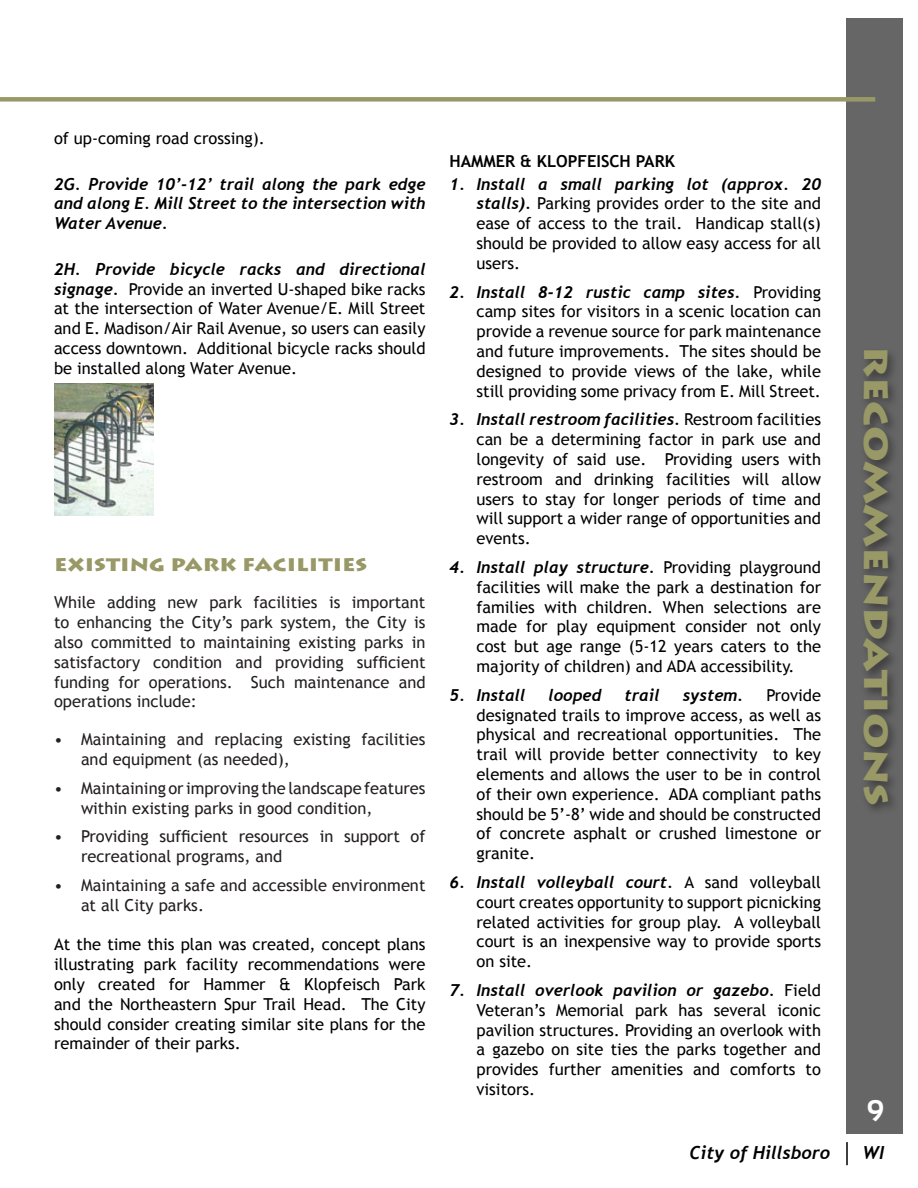
<style>
.page{position:relative;width:918px;height:1188px;background:#fff}
.page>*{position:absolute;margin:0;border:0;box-sizing:border-box;transform-origin:0 0}
.Hdr_Arial_20pt_White{font:900 33px "Lithos Pro";letter-spacing:-.005em;color:#999967;scale:1.2 1}
.t1{font:700 30px "Sansation";color:#fff}
.t2{font:900 18px "Lithos Pro";color:#999967;scale:1.2 1}
.t3{font:italic 700 18px "Trebuchet";color:#000}
.t4{font:16.5px/19.8px "Trebuchet MS";color:#000;text-align:justify}
.t5{font:16.5px/19.8px "Trebuchet MS";color:#231f20}
.t6{font:italic 700 16.5px/19.8px "Trebuchet";color:#000;text-align:justify}
.t7{font:700 16.5px "Trebuchet MS";color:#000}
.s1{font-family:"Trebuchet";font-weight:700;font-style:italic}
</style>
<div class="page">
<div style="left:847px;top:18px;width:56px;height:1116px;background:#666"></div>
<div style="left:859px;top:347px;width:41px;height:470px;background:#231f20;opacity:.6"></div>
<img style="left:54px;top:383px;width:100px;height:132px">
<hr style="left:846px;top:1142px;width:2px;height:23px;background:#000">
<div style="left:0;top:97px;width:875px;height:5px;background:#999967"></div>
<p class="t4" style="left:54px;top:129px;width:212px">of up-coming road crossing).</p>
<p class="t6" style="left:54px;top:174px;width:373px">2G. Provide 10’-12’ trail along the park edge and along E. Mill Street to the intersection with Water Avenue.</p>
<p class="t4" style="left:54px;top:259px;width:373px"><span class="s1">2H. Provide bicycle racks and directional signage.</span> Provide an inverted U-shaped bike racks at the intersection of Water Avenue/E. Mill Street and E. Madison/Air Rail Avenue, so users can easily access downtown. Additional bicycle racks should be installed along Water Avenue.</p>
<p class="t2" style="left:54px;top:553px;width:263px">EXISTING PARK FACILITIES</p>
<p class="t5" style="left:54px;top:593px;width:373px;text-align:justify">While adding new park facilities is important to enhancing the City’s park system, the City is also committed to maintaining existing parks in satisfactory condition and providing sufficient funding for operations. Such maintenance and operations include:</p>
<p class="t5" style="left:81px;top:730px;width:346px;text-indent:-27px">• Maintaining and replacing existing facilities and equipment (as needed),</p>
<p class="t5" style="left:81px;top:778px;width:346px;text-indent:-27px">• Maintaining or improving the landscape features within existing parks in good condition,</p>
<p class="t5" style="left:81px;top:827px;width:346px;text-indent:-27px">• Providing sufficient resources in support of recreational programs, and</p>
<p class="t5" style="left:81px;top:876px;width:346px;text-indent:-27px">• Maintaining a safe and accessible environment at all City parks.</p>
<p class="t4" style="left:54px;top:935px;width:373px">At the time this plan was created, concept plans illustrating park facility recommendations were only created for Hammer &amp; Klopfeisch Park and the Northeastern Spur Trail Head. The City should consider creating similar site plans for the remainder of their parks.</p>
<p class="t7" style="left:450px;top:151px;width:227px">HAMMER &amp; KLOPFEISCH PARK</p>
<p class="t4" style="left:477px;top:174px;width:346px;text-indent:-27px"><span class="s1">1. Install a small parking lot (approx. 20 stalls).</span> Parking provides order to the site and ease of access to the trail. Handicap stall(s) should be provided to allow easy access for all users.</p>
<p class="t4" style="left:477px;top:282px;width:346px;text-indent:-27px"><span class="s1">2. Install 8-12 rustic camp sites.</span> Providing camp sites for visitors in a scenic location can provide a revenue source for park maintenance and future improvements. The sites should be designed to provide views of the lake, while still providing some privacy from E. Mill Street.</p>
<p class="t4" style="left:477px;top:410px;width:346px;text-indent:-27px"><span class="s1">3. Install restroom facilities.</span> Restroom facilities can be a determining factor in park use and longevity of said use. Providing users with restroom and drinking facilities will allow users to stay for longer periods of time and will support a wider range of opportunities and events.</p>
<p class="t4" style="left:477px;top:558px;width:346px;text-indent:-27px"><span class="s1">4. Install play structure.</span> Providing playground facilities will make the park a destination for families with children. When selections are made for play equipment consider not only cost but age range (5-12 years caters to the majority of children) and ADA accessibility.</p>
<p class="t6" style="left:450px;top:685px;width:78px">5. Install</p>
<p class="t6" style="left:549px;top:685px;width:54px">looped</p>
<p class="t6" style="left:625px;top:685px;width:37px">trail</p>
<p class="t6" style="left:683px;top:685px;width:62px">system.</p>
<p class="t4" style="left:477px;top:685px;width:346px;text-indent:290px">Provide designated trails to improve access, as well as physical and recreational opportunities. The trail will provide better connectivity to key elements and allows the user to be in control of their own experience. ADA compliant paths should be 5’-8’ wide and should be constructed of concrete asphalt or crushed limestone or granite.</p>
<p class="t4" style="left:477px;top:873px;width:346px;text-indent:-27px"><span class="s1">6. Install volleyball court.</span> A sand volleyball court creates opportunity to support picnicking related activities for group play. A volleyball court is an inexpensive way to provide sports on site.</p>
<p class="t4" style="left:477px;top:981px;width:346px;text-indent:-27px"><span class="s1">7. Install overlook pavilion or gazebo.</span> Field Veteran’s Memorial park has several iconic pavilion structures. Providing an overlook with a gazebo on site ties the parks together and provides further amenities and comforts to visitors.</p>
<p class="Hdr_Arial_20pt_White" style="left:896px;top:346px;width:385px;rotate:90deg">RECOMMENDATIONS</p>
<h2 class="t1" style="left:867px;top:1093px;width:19px">9</h2>
<p class="t3" style="left:690px;top:1142px;width:142px">City of Hillsboro</p>
<p class="t3" style="left:863px;top:1142px;width:23px">WI</p>
</div>
